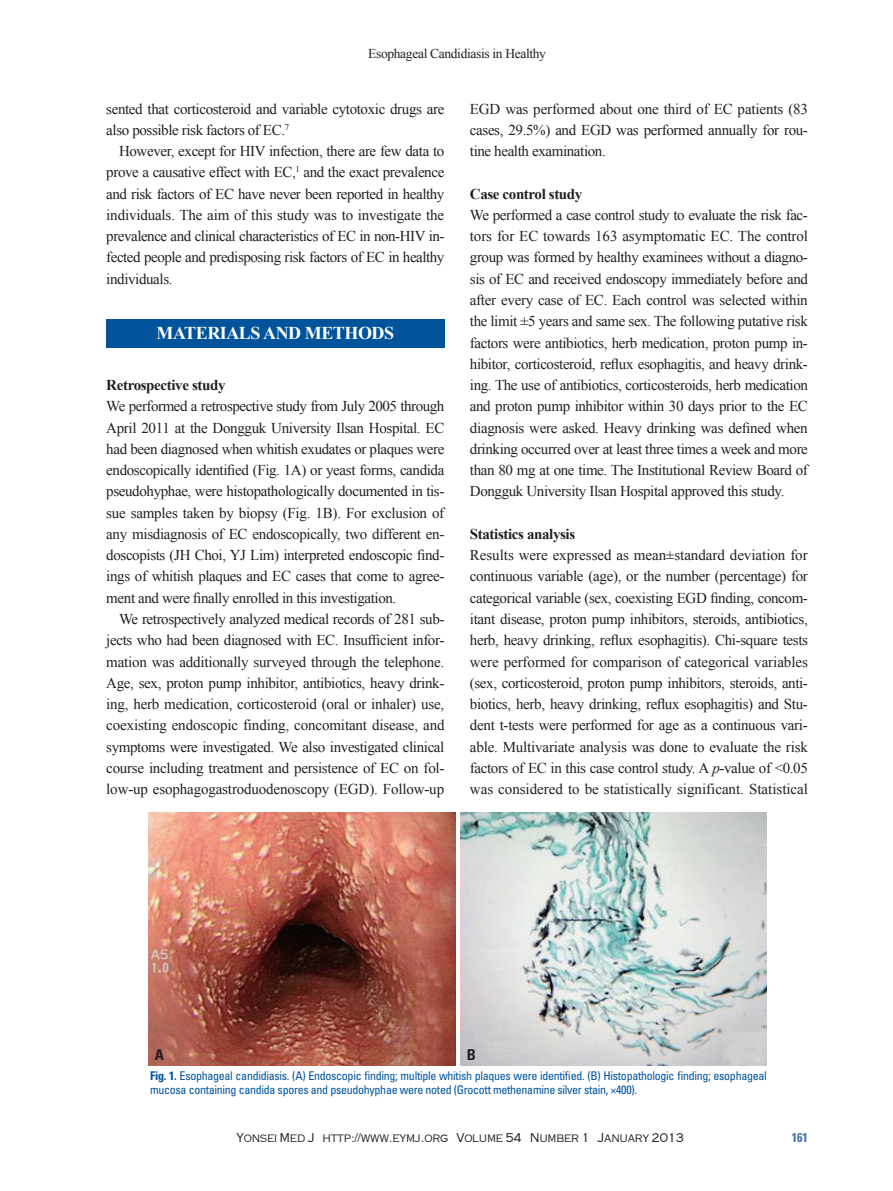
<style>
.page{position:relative;width:893px;height:1191px;background:#fff}
.page>*{position:absolute;margin:0;border:0;box-sizing:border-box;transform-origin:0 0}
.t1{font:700 18px "Times New Roman";letter-spacing:-.025em;color:#fff}
.본문_YMJ{font:15px/21.3px "Times New Roman";letter-spacing:-.025em;color:#231f20;text-align:justify}
.작은소재_YMJ{font:700 15px "Times New Roman";letter-spacing:-.025em;color:#231f20}
.t2{font:700 condensed 15px "Univers LT Std";color:#231f20}
.런닝_YMJ{font:13.5px "Times New Roman";letter-spacing:-.025em;color:#231f20}
.t3{font:700 condensed 12.75px "Univers LT Std";color:#446aab;scale:.95 1}
.사진설명_YMJ{font:condensed 12px/14.2px "Univers LT Std";letter-spacing:-.025em;color:#01549c}
.t4{font:300 12px "Metalcut";letter-spacing:-.025em;color:#231f20}
.s1{font-style:italic}
.s2{font-weight:700}
</style>
<div class="page">
<div style="left:106px;top:319px;width:338px;height:28px;background:#01549c"></div>
<img style="left:149px;top:812px;width:306px;height:253px">
<img style="left:461px;top:812px;width:306px;height:253px">
<p class="런닝_YMJ" style="left:368px;top:44px;width:179px">Esophageal Candidiasis in Healthy</p>
<p class="본문_YMJ" style="left:106px;top:98px;width:340px">sented that corticosteroid and variable cytotoxic drugs are also possible risk factors of EC.<sup>7</sup></p>
<p class="본문_YMJ" style="left:106px;top:140px;width:340px;text-indent:13px">However, except for HIV infection, there are few data to prove a causative effect with EC,<sup>1</sup> and the exact prevalence and risk factors of EC have never been reported in healthy individuals. The aim of this study was to investigate the prevalence and clinical characteristics of EC in non-HIV in&shy;fected people and predisposing risk factors of EC in healthy individuals.</p>
<p class="t1" style="left:156px;top:321px;width:239px">MATERIALS AND METHODS</p>
<p class="작은소재_YMJ" style="left:106px;top:375px;width:121px">Retrospective study</p>
<p class="본문_YMJ" style="left:106px;top:395px;width:340px">We performed a retrospective study from July 2005 through April 2011 at the Dongguk University Ilsan Hospital. EC had been diagnosed when whitish exudates or plaques were endoscopically identified (Fig. 1A) or yeast forms, candida pseudohyphae, were histopathologically documented in tis&shy;sue samples taken by biopsy (Fig. 1B). For exclusion of any misdiagnosis of EC endoscopically, two different en&shy;doscopists (JH Choi, YJ Lim) interpreted endoscopic find&shy;ings of whitish plaques and EC cases that come to agree&shy;ment and were finally enrolled in this investigation.</p>
<p class="본문_YMJ" style="left:106px;top:608px;width:340px;text-indent:13px">We retrospectively analyzed medical records of 281 sub&shy;jects who had been diagnosed with EC. Insufficient infor&shy;mation was additionally surveyed through the telephone.<br>Age, sex, proton pump inhibitor, antibiotics, heavy drink&shy;ing, herb medication, corticosteroid (oral or inhaler) use, coexisting endoscopic finding, concomitant disease, and symptoms were investigated. We also investigated clinical course including treatment and persistence of EC on fol&shy;low-up esophagogastroduodenoscopy (EGD). Follow-up</p>
<p class="본문_YMJ" style="left:470px;top:98px;width:340px">EGD was performed about one third of EC patients (83 cases, 29.5%) and EGD was performed annually for rou&shy;tine health examination.</p>
<p class="작은소재_YMJ" style="left:470px;top:183px;width:114px">Case control study</p>
<p class="본문_YMJ" style="left:470px;top:204px;width:340px">We performed a case control study to evaluate the risk fac&shy;tors for EC towards 163 asymptomatic EC. The control group was formed by healthy examinees without a diagno&shy;sis of EC and received endoscopy immediately before and after every case of EC. Each control was selected within the limit ±5 years and same sex. The following putative risk factors were antibiotics, herb medication, proton pump in&shy;hibitor, corticosteroid, reflux esophagitis, and heavy drink&shy;ing. The use of antibiotics, corticosteroids, herb medication and proton pump inhibitor within 30 days prior to the EC diagnosis were asked. Heavy drinking was defined when drinking occurred over at least three times a week and more than 80 mg at one time. The Institutional Review Board of Dongguk University Ilsan Hospital approved this study.</p>
<p class="작은소재_YMJ" style="left:470px;top:523px;width:107px">Statistics analysis</p>
<p class="본문_YMJ" style="left:470px;top:544px;width:340px">Results were expressed as mean±standard deviation for continuous variable (age), or the number (percentage) for categorical variable (sex, coexisting EGD finding, concom&shy;itant disease, proton pump inhibitors, steroids, antibiotics, herb, heavy drinking, reflux esophagitis). Chi-square tests were performed for comparison of categorical variables (sex, corticosteroid, proton pump inhibitors, steroids, anti&shy;biotics, herb, heavy drinking, reflux esophagitis) and Stu&shy;dent t-tests were performed for age as a continuous vari&shy;able. Multivariate analysis was done to evaluate the risk factors of EC in this case control study. A <span class="s1">p</span>-value of &lt;0.05 was considered to be statistically significant. Statistical</p>
<p class="t2" style="left:155px;top:1045px;width:11px">A</p>
<p class="t2" style="left:467px;top:1045px;width:11px">B</p>
<p class="사진설명_YMJ" style="left:150px;top:1068px;width:618px"><span class="s2">Fig. 1.</span> Esophageal candidiasis. (A) Endoscopic finding; multiple whitish plaques were identified. (B) Histopathologic finding; esophageal mucosa containing candida spores and pseudohyphae were noted (Grocott methenamine silver stain, ×400).</p>
<p class="t4" style="left:236px;top:1130px;width:449px">Yonsei Med J http://www.eymj.org Volume 54 Number 1 January 2013</p>
<p class="t3" style="left:792px;top:1129px;width:18px">161</p>
</div>
